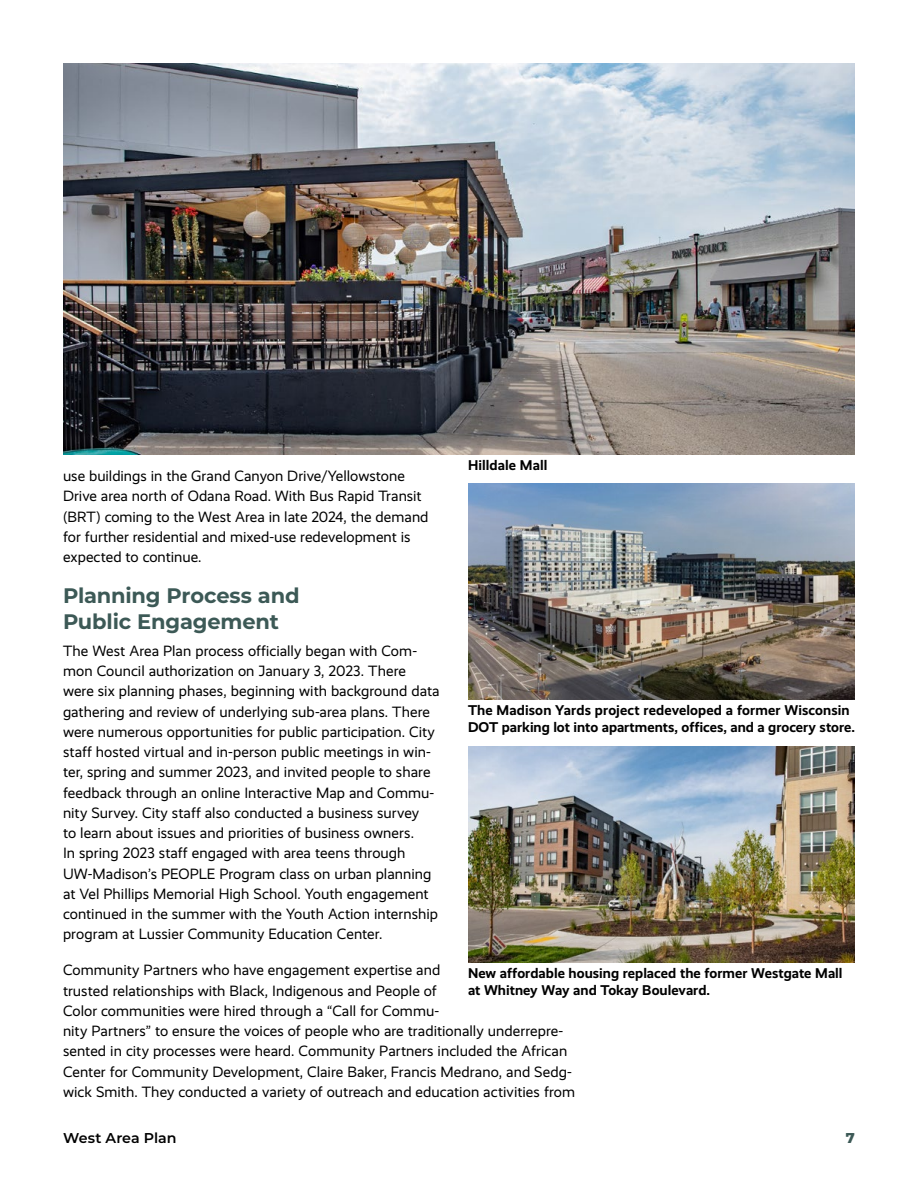
<style>
.page{position:relative;width:918px;height:1188px;background:#fff}
.page>*{position:absolute;margin:0;border:0;box-sizing:border-box;transform-origin:0 0}
.t1{font:700 21px/25.5px "Montserrat";letter-spacing:-.01em;color:#3c5956}
.t2{font:15px/20.2px "Realist";letter-spacing:.005em;color:#000}
.t3{font:700 14.25px/17.2px "Realist";color:#000}
.t4{font:600 14.25px "Montserrat";color:#000}
.t5{font:800 14.25px "Montserrat";color:#3c5956}
</style>
<div class="page">
<img style="left:63px;top:63px;width:792px;height:391px">
<img style="left:468px;top:484px;width:387px;height:216px">
<img style="left:468px;top:746px;width:387px;height:216px">
<p class="t3" style="left:468px;top:457px;width:81px">Hilldale Mall</p>
<p class="t2" style="left:63px;top:466px;width:367px">use buildings in the Grand Canyon Drive/Yellowstone Drive area north of Odana Road. With Bus Rapid Transit (BRT) coming to the West Area in late 2024, the demand for further residential and mixed-use redevelopment is expected to continue.</p>
<h1 class="t1" style="left:63px;top:582px;width:238px">Planning Process and<br>Public Engagement</h1>
<p class="t2" style="left:63px;top:641px;width:378px">The West Area Plan process officially began with Com&shy;mon Council authorization on January 3, 2023. There were six planning phases, beginning with background data gathering and review of underlying sub-area plans. There were numerous opportunities for public participation. City staff hosted virtual and in-person public meetings in win&shy;ter, spring and summer 2023, and invited people to share feedback through an online Interactive Map and Commu&shy;nity Survey. City staff also conducted a business survey<br>to learn about issues and priorities of business owners.<br>In spring 2023 staff engaged with area teens through UW-Madison’s PEOPLE Program class on urban planning at Vel Phillips Memorial High School. Youth engagement continued in the summer with the Youth Action internship program at Lussier Community Education Center.</p>
<p class="t2" style="left:63px;top:960px;width:514px">Community Partners who have engagement expertise and<br>trusted relationships with Black, Indigenous and People of<br>Color communities were hired through a “Call for Commu-<br>nity Partners” to ensure the voices of people who are traditionally underrepre&shy;sented in city processes were heard. Community Partners included the African Center for Community Development, Claire Baker, Francis Medrano, and Sedg&shy;wick Smith. They conducted a variety of outreach and education activities from</p>
<p class="t3" style="left:468px;top:702px;width:389px">The Madison Yards project redeveloped a former Wisconsin<br>DOT parking lot into apartments, offices, and a grocery store.</p>
<p class="t3" style="left:468px;top:964px;width:376px">New affordable housing replaced the former Westgate Mall at Whitney Way and Tokay Boulevard.</p>
<p class="t4" style="left:63px;top:1128px;width:115px">West Area Plan</p>
<p class="t5" style="left:846px;top:1127px;width:11px">7</p>
</div>
